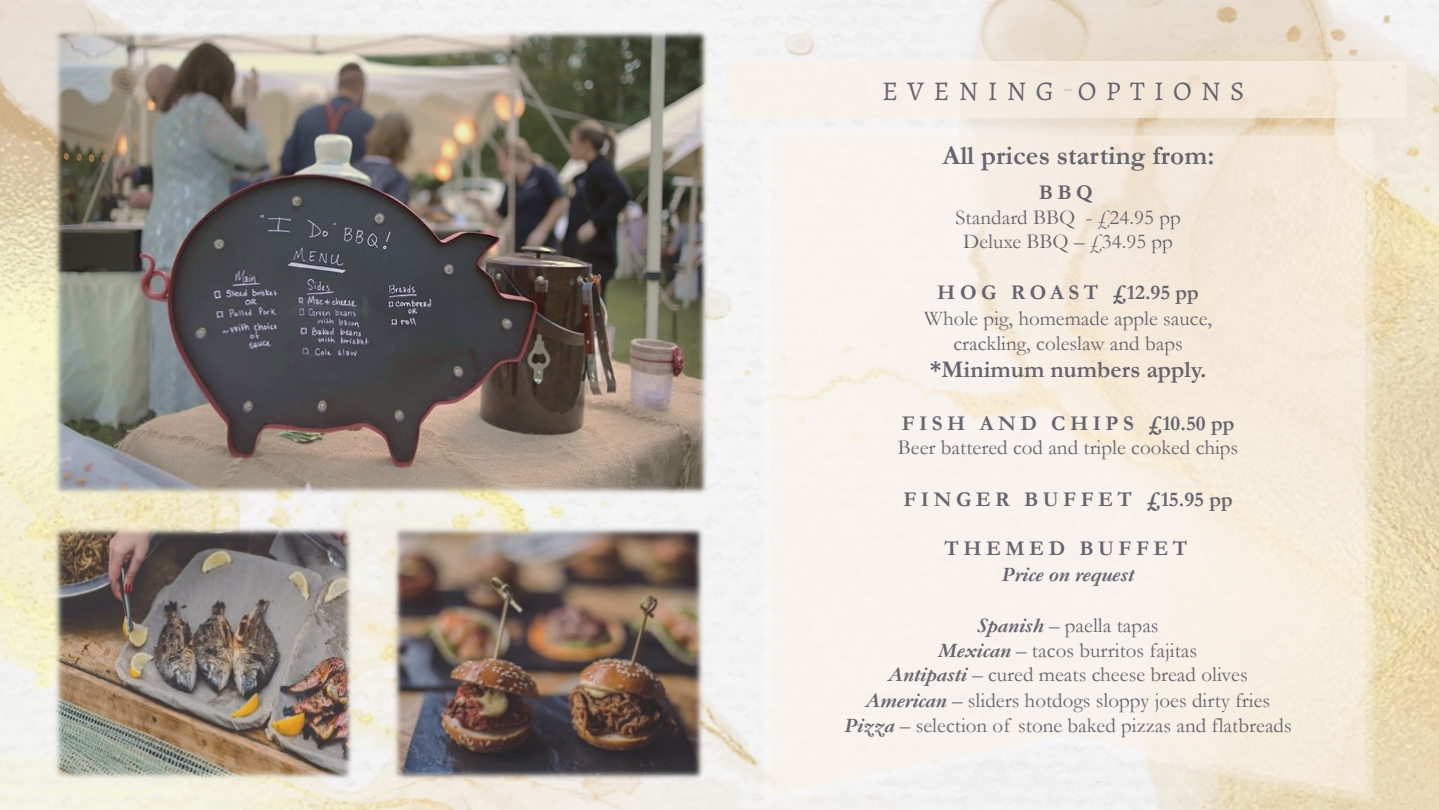
<style>
.page{position:relative;width:1439px;height:810px;background:#fff}
.page>*{position:absolute;margin:0;border:0;box-sizing:border-box;transform-origin:0 0}
.t1{font:700 27.12px "Garamond";letter-spacing:.005em;color:#66656f}
.t2{font:27.12px "Alegreya";letter-spacing:.345em;color:#66656f}
.t3{font:700 23.97px "Garamond";color:#66656f}
.t4{font:21px/25px "Garamond";letter-spacing:.005em;color:#66656f;text-align:center}
.t5{font:700 21px "Garamond";letter-spacing:.215em;color:#66656f}
.t6{font:700 21px "Garamond";letter-spacing:.195em;color:#66656f}
.t7{font:italic 700 21px "Garamond";letter-spacing:.005em;color:#66656f}
.s1{font-weight:700;font-style:italic}
</style>
<div class="page">
<img style="left:0;top:0;width:1439px;height:809px">
<img style="left:390px;top:525px;width:317px;height:261px">
<img style="left:52px;top:28px;width:658px;height:469px">
<img style="left:52px;top:525px;width:304px;height:257px">
<img style="left:754px;top:118px;width:628px;height:691px">
<svg style="left:771px;top:135px;width:594px;height:658px;background:#f6efe5"></svg>
<div style="left:730px;top:61px;width:676px;height:57px;background:#fbf1e7;opacity:.63"></div>
<p class="t2" style="left:882px;top:74px;width:364px">EVENING OPTIONS</p>
<p class="t1" style="left:942px;top:136px;width:273px">All prices starting from:</p>
<p class="t5" style="left:1038px;top:178px;width:56px">BBQ</p>
<p class="t4" style="left:955px;top:204px;width:227px;line-height:24px">Standard BBQ - £24.95 pp<br>Deluxe BBQ – £34.95 pp</p>
<p class="t6" style="left:937px;top:278px;width:263px">HOG ROAST £12.95 pp</p>
<p class="t4" style="left:924px;top:305px;width:289px">Whole pig, homemade apple sauce, crackling, coleslaw and baps</p>
<p class="t3" style="left:930px;top:353px;width:278px">*Minimum numbers apply.</p>
<p class="t5" style="left:901px;top:409px;width:334px">FISH AND CHIPS £10.50 pp</p>
<p class="t4" style="left:898px;top:434px;width:342px">Beer battered cod and triple cooked chips</p>
<p class="t5" style="left:903px;top:484px;width:331px">FINGER BUFFET £15.95 pp</p>
<p class="t5" style="left:944px;top:533px;width:244px">THEMED BUFFET</p>
<p class="t7" style="left:1002px;top:561px;width:134px">Price on request</p>
<p class="t4" style="left:888px;top:612px;width:361px;line-height:24.5px"><span class="s1">Spanish</span> – paella tapas<br><span class="s1">Mexican</span> – tacos burritos fajitas<br><span class="s1">Antipasti</span> – cured meats cheese bread olives</p>
<p class="t4" style="left:844px;top:687px;width:449px"><span class="s1">American</span> – sliders hotdogs sloppy joes dirty fries<br><span class="s1">Pizza</span> – selection of stone baked pizzas and flatbreads</p>
</div>
